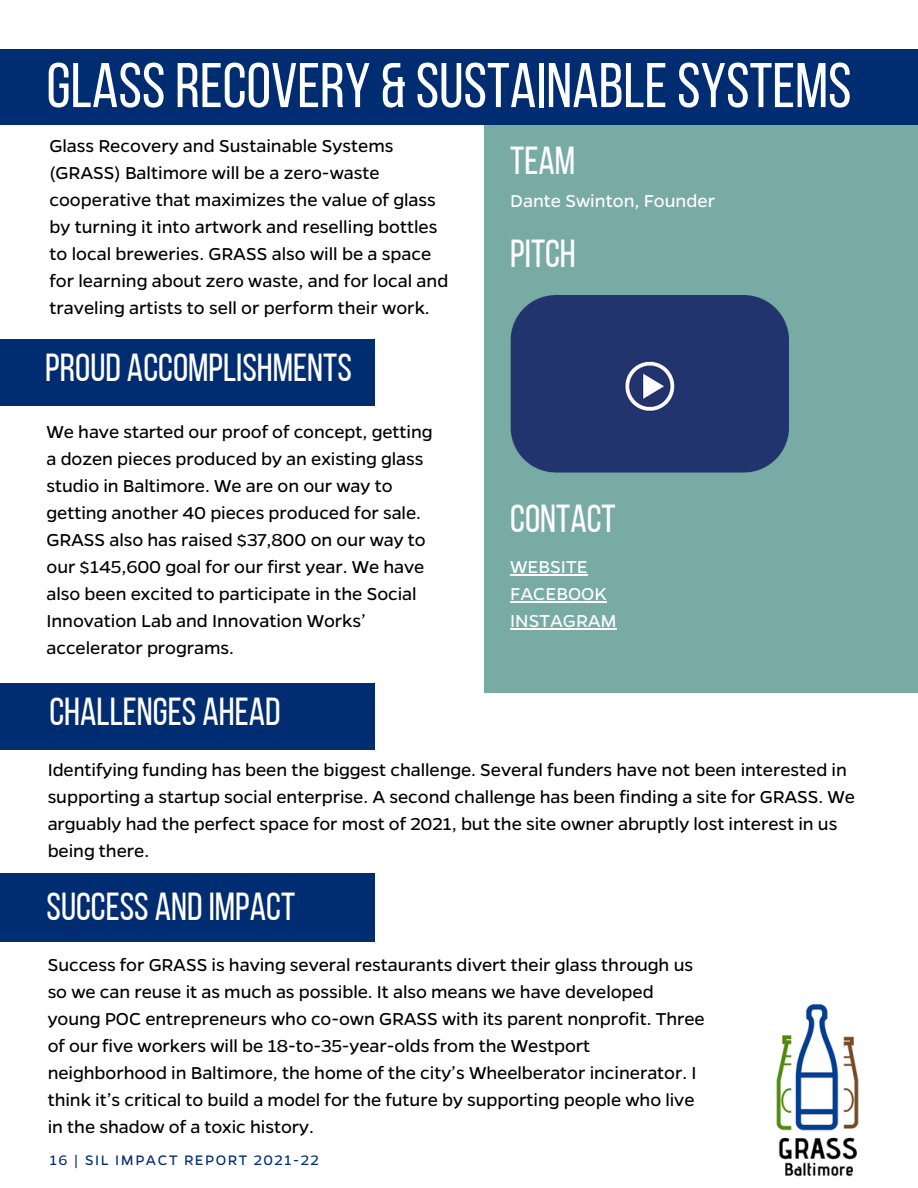
<style>
.page{position:relative;width:918px;height:1188px;background:#fff}
.page>*{position:absolute;margin:0;border:0;box-sizing:border-box;transform-origin:0 0}
.t1{font:63px "Bebas Neue";color:#fff}
.t2{font:39px "Bebas Neue";color:#fff}
.t3{font:19.5px/27px "Gentona";letter-spacing:-.005em;color:#000}
.t4{font:19.5px/27px "Gentona";color:#fff}
.t5{font:15.6px "Gentona";letter-spacing:.1em;color:#002d72}
</style>
<div class="page">
<div style="left:484px;top:119px;width:434px;height:574px;background:#79aba5"></div>
<div style="left:0;top:49px;width:918px;height:75px;background:#002d72"></div>
<div style="left:0;top:339px;width:375px;height:66px;background:#002d72"></div>
<div style="left:0;top:683px;width:375px;height:66px;background:#002d72"></div>
<div style="left:0;top:873px;width:375px;height:69px;background:#002d72"></div>
<img style="left:776px;top:1003px;width:83px;height:174px">
<hr style="left:510px;top:574px;width:78px;height:1px;background:#fff">
<hr style="left:510px;top:601px;width:97px;height:1px;background:#fff">
<hr style="left:510px;top:628px;width:107px;height:1px;background:#fff">
<div style="left:510px;top:295px;width:278px;height:177px;background:#22346e"></div>
<h1 class="t1" style="left:47px;top:60px;width:806px">GLASS RECOVERY &amp; SUSTAINABLE SYSTEMS</h1>
<p class="t3" style="left:49px;top:131px;width:401px">Glass Recovery and Sustainable Systems (GRASS) Baltimore will be a zero-waste cooperative that maximizes the value of glass by turning it into artwork and reselling bottles to local breweries. GRASS also will be a space for learning about zero waste, and for local and traveling artists to sell or perform their work.</p>
<h2 class="t2" style="left:510px;top:145px;width:67px">TEAM</h2>
<p class="t4" style="left:510px;top:187px;width:206px">Dante Swinton, Founder</p>
<h2 class="t2" style="left:510px;top:238px;width:67px">PITCH</h2>
<h2 class="t2" style="left:45px;top:352px;width:308px">PROUD ACCOMPLISHMENTS</h2>
<p class="t3" style="left:47px;top:417px;width:388px">We have started our proof of concept, getting a dozen pieces produced by an existing glass studio in Baltimore. We are on our way to getting another 40 pieces produced for sale.<br>GRASS also has raised $37,800 on our way to our $145,600 goal for our first year. We have also been excited to participate in the Social Innovation Lab and Innovation Works’ accelerator programs.</p>
<h2 class="t2" style="left:49px;top:696px;width:233px">CHALLENGES AHEAD</h2>
<h2 class="t2" style="left:510px;top:503px;width:107px">CONTACT</h2>
<p class="t4" style="left:510px;top:552px;width:108px">WEBSITE<br>FACEBOOK<br>INSTAGRAM</p>
<p class="t3" style="left:48px;top:755px;width:809px">Identifying funding has been the biggest challenge. Several funders have not been interested in supporting a startup social enterprise. A second challenge has been finding a site for GRASS. We arguably had the perfect space for most of 2021, but the site owner abruptly lost interest in us being there.</p>
<h2 class="t2" style="left:47px;top:891px;width:250px">SUCCESS ANDIMPACT</h2>
<p class="t3" style="left:48px;top:951px;width:659px">Success for GRASS is having several restaurants divert their glass through us so we can reuse it as much as possible. It also means we have developed young POC entrepreneurs who co-own GRASS with its parent nonprofit. Three of our five workers will be 18-to-35-year-olds from the Westport neighborhood in Baltimore, the home of the city’s Wheelberator incinerator. I think it’s critical to build a model for the future by supporting people who live in the shadow of a toxic history.</p>
<p class="t5" style="left:49px;top:1150px;width:271px">16 | SIL IMPACT REPORT 2021-22</p>
</div>
